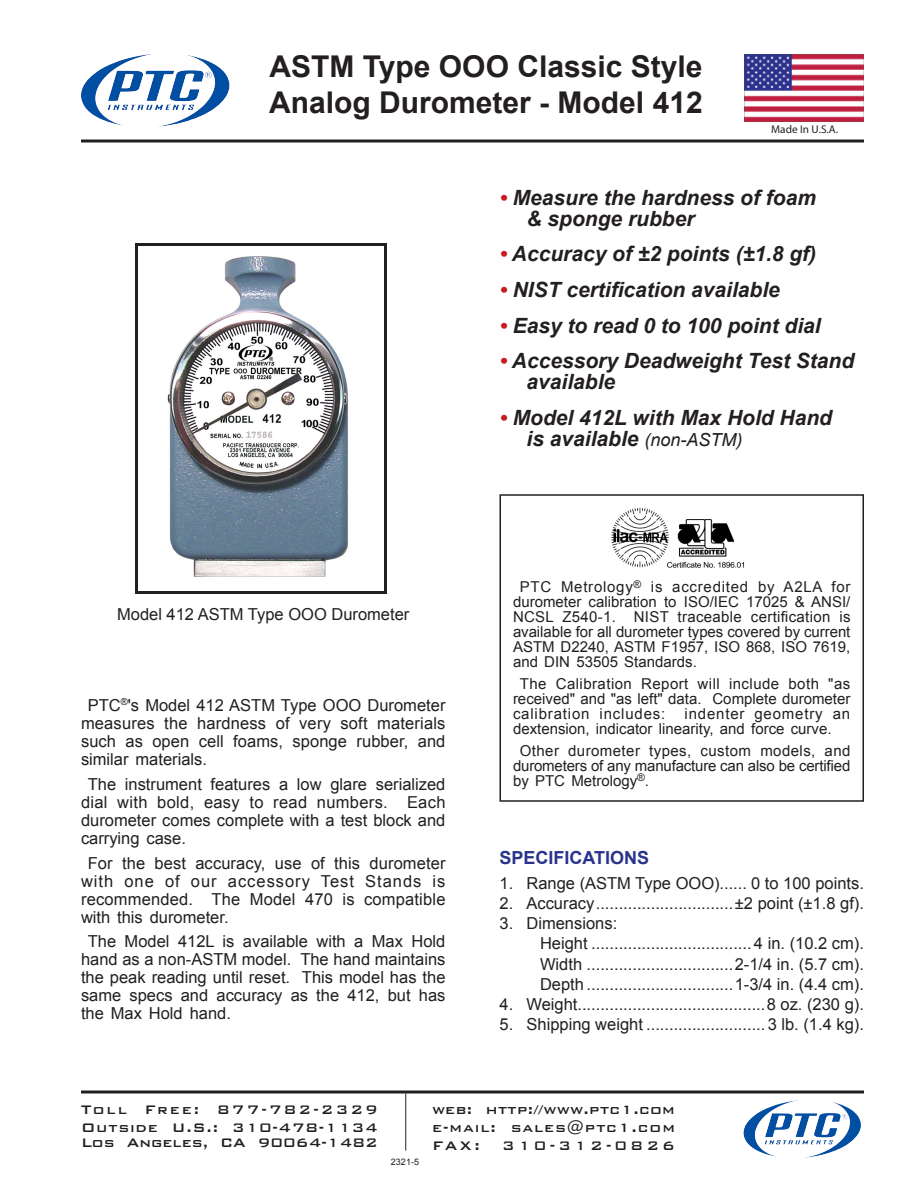
<style>
.page{position:relative;width:918px;height:1188px;background:#fff}
.page>*{position:absolute;margin:0;border:0;box-sizing:border-box;transform-origin:0 0}
.heading{font:700 30px "Arial";color:#231f20}
.bullets1{font:italic 700 21px "Arial";color:#231f20}
.bullets2{font:italic 700 21px "Arial";color:#231f20}
.minor_heading{font:700 18px "Arial";color:#29338d}
.Body{font:16.5px/18px "Arial";color:#231f20;text-align:justify}
.specs{font:16.5px "Arial";color:#231f20}
.specs_2{font:16.5px "Arial";color:#231f20}
.bottom{font:500 16.5px "Bank Gothic BT";letter-spacing:.04em;color:#231f20}
.bottom-2{font:500 16.5px "Bank Gothic BT";color:#231f20}
.bottom-3{font:500 16.5px "Bank Gothic BT";letter-spacing:.02em;color:#231f20}
.bottom-4{font:500 16.5px "Bank Gothic BT";letter-spacing:.125em;color:#231f20}
.bottom-5{font:500 16.5px "Bank Gothic BT";letter-spacing:.06em;color:#231f20}
.bottom-6{font:500 16.5px "Bank Gothic BT";letter-spacing:.19em;color:#231f20}
.metrology{font:15px/15px "Arial";color:#231f20;text-align:justify}
.t1{font:11.25px "Myriad";color:#231f20}
.t2{font:9px "Arial";color:#231f20}
.s1{color:#c61c22}
.s2{font-weight:400;font-size:18px}
</style>
<div class="page">
<hr style="left:405px;top:1093px;width:1px;height:58px;background:#231f20">
<svg style="left:81px;top:1090px;width:783px;height:4px;background:#595657"></svg>
<img style="left:81px;top:54px;width:149px;height:73px">
<img style="left:744px;top:1100px;width:105px;height:57px">
<hr style="left:81px;top:140px;width:783px;height:2px;background:#231f20">
<img style="left:744px;top:54px;width:120px;height:68px">
<div style="left:135px;top:243px;width:252px;height:351px;border:3px solid #231f20"></div>
<img style="left:167px;top:256px;width:181px;height:321px">
<div style="left:500px;top:494px;width:364px;height:308px;border:2px solid #231f20"></div>
<img style="left:611px;top:507px;width:133px;height:61px">
<p class="heading" style="left:270px;top:46px;width:434px">ASTM Type OOO Classic Style</p>
<p class="heading" style="left:269px;top:82px;width:435px">Analog Durometer - Model 412</p>
<p class="t1" style="left:771px;top:124px;width:68px">Made In U.S.A.</p>
<p class="Body" style="left:117px;top:605px;width:294px">Model 412 ASTM Type OOO Durometer</p>
<p class="Body" style="left:81px;top:696px;width:366px;text-indent:7px">PTC<sup>®</sup>'s Model 412 ASTM Type OOO Durometer measures the hardness of very soft materials such as open cell foams, sponge rubber, and similar materials.</p>
<p class="Body" style="left:81px;top:775px;width:366px;text-indent:7px">The instrument features a low glare serialized dial with bold, easy to read numbers. Each durometer comes complete with a test block and carrying case.</p>
<p class="Body" style="left:81px;top:854px;width:366px;text-indent:7px">For the best accuracy, use of this durometer with one of our accessory Test Stands is recommended. The Model 470 is compatible with this durometer.</p>
<p class="Body" style="left:81px;top:933px;width:366px;text-indent:7px">The Model 412L is available with a Max Hold hand as a non-ASTM model. The hand maintains the peak reading until reset. This model has the same specs and accuracy as the 412, but has the Max Hold hand.</p>
<p class="bullets1" style="left:500px;top:184px;width:318px"><span class="s1">•</span> Measure the hardness of foam</p>
<p class="bullets2" style="left:527px;top:205px;width:170px">&amp; sponge rubber</p>
<p class="bullets1" style="left:500px;top:240px;width:318px"><span class="s1">•</span> Accuracy of ±2 points (±1.8 gf)</p>
<p class="bullets1" style="left:500px;top:276px;width:282px"><span class="s1">•</span> NIST certification available</p>
<p class="bullets1" style="left:500px;top:312px;width:323px"><span class="s1">•</span> Easy to read 0 to 100 point dial</p>
<p class="bullets1" style="left:500px;top:347px;width:356px"><span class="s1">•</span> Accessory Deadweight Test Stand</p>
<p class="bullets2" style="left:527px;top:368px;width:90px">available</p>
<p class="bullets1" style="left:500px;top:404px;width:334px"><span class="s1">•</span> Model 412L with Max Hold Hand</p>
<p class="bullets2" style="left:527px;top:425px;width:217px">is available <span class="s2">(non-ASTM)</span></p>
<p class="metrology" style="left:513px;top:580px;width:339px;text-indent:7px">PTC Metrology<sup>®</sup> is accredited by A2LA for durometer calibration to ISO/IEC 17025 &amp; ANSI/ NCSL Z540-1. NIST traceable certification is available for all durometer types covered by current ASTM D2240, ASTM F1957, ISO 868, ISO 7619, and DIN 53505 Standards.</p>
<p class="metrology" style="left:513px;top:676px;width:339px;text-indent:7px">The Calibration Report will include both "as received" and "as left" data. Complete durometer calibration includes:</p>
<p class="metrology" style="left:513px;top:706px;width:339px;text-indent:172px">indenter geometry an dextension, indicator linearity, and force curve.</p>
<p class="metrology" style="left:513px;top:743px;width:339px;text-indent:7px">Other durometer types, custom models, and durometers of any manufacture can also be certified by PTC Metrology<sup>®</sup>.</p>
<p class="minor_heading" style="left:500px;top:846px;width:151px">SPECIFICATIONS</p>
<p class="specs" style="left:500px;top:873px;width:366px">1. Range (ASTM Type OOO)...... 0 to 100 points.</p>
<p class="specs" style="left:500px;top:893px;width:366px">2. Accuracy..............................±2 point (±1.8 gf).</p>
<p class="specs" style="left:500px;top:913px;width:119px">3. Dimensions:</p>
<p class="specs_2" style="left:540px;top:933px;width:325px">Height ...................................4 in. (10.2 cm).</p>
<p class="specs_2" style="left:540px;top:953px;width:325px">Width ................................2-1/4 in. (5.7 cm).</p>
<p class="specs_2" style="left:540px;top:973px;width:325px">Depth ................................1-3/4 in. (4.4 cm).</p>
<p class="specs" style="left:500px;top:993px;width:366px">4. Weight.........................................8 oz. (230 g).</p>
<p class="specs" style="left:500px;top:1013px;width:366px">5. Shipping weight ..........................3 lb. (1.4 kg).</p>
<p class="bottom-4" style="left:81px;top:1101px;width:299px">Toll Free: 877-782-2329</p>
<p class="bottom" style="left:81px;top:1119px;width:298px">Outside U.S.: 310-478-1134</p>
<p class="bottom-2" style="left:81px;top:1134px;width:298px">Los Angeles, CA 90064-1482</p>
<p class="t2" style="left:391px;top:1156px;width:30px">2321-5</p>
<p class="bottom-3" style="left:432px;top:1101px;width:244px">web: http://www.ptc1.com</p>
<p class="bottom-5" style="left:432px;top:1119px;width:245px">e-mail: sales@ptc1.com</p>
<p class="bottom" style="left:432px;top:1137px;width:50px">FAX:</p>
<p class="bottom-6" style="left:502px;top:1137px;width:174px">310-312-0826</p>
</div>
